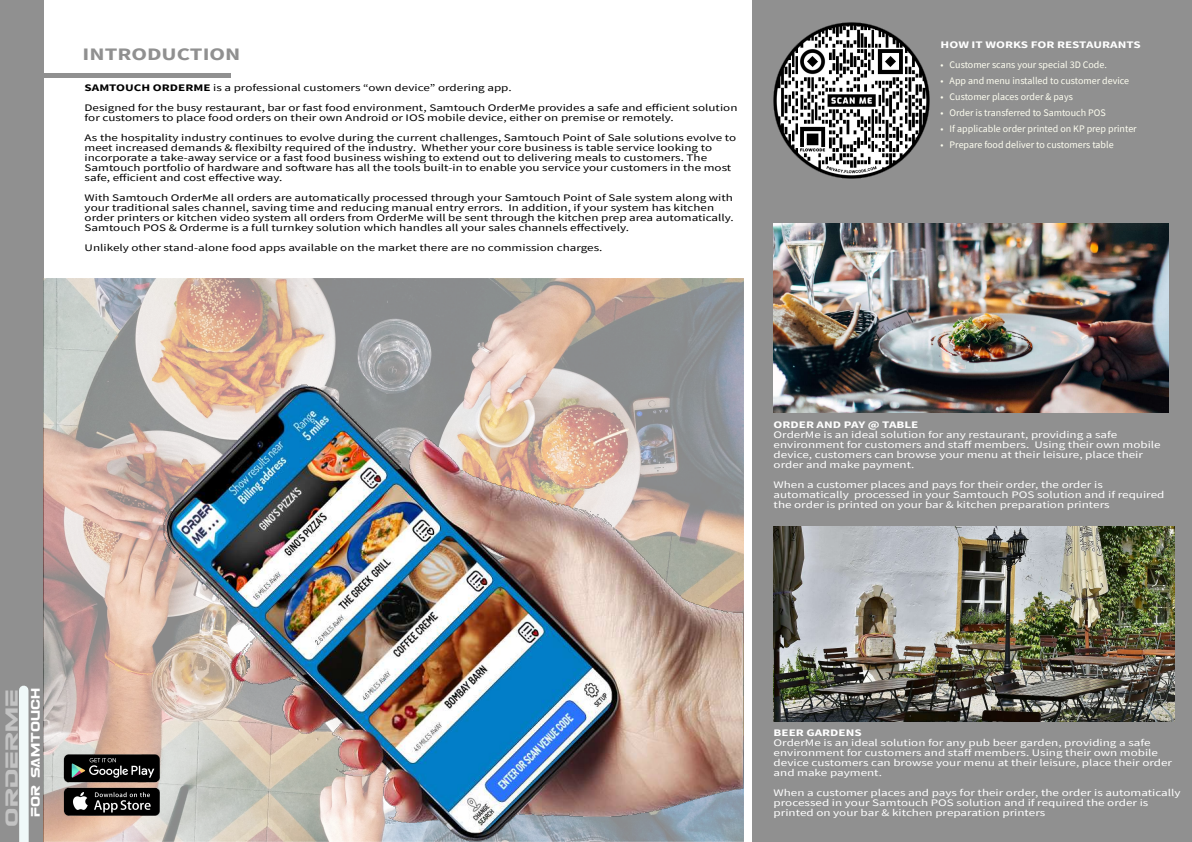
<style>
.page{position:relative;width:1192px;height:842px;background:#fff}
.page>*{position:absolute;margin:0;border:0;box-sizing:border-box;transform-origin:0 0}
.t1{font:17.8px "Eurofighter";color:#c3c3c3;scale:1.31 1}
.t2{font:700 17.5px "Source Sans Pro";color:#909090;scale:1.31 1}
.t3{font:12.65px "Eurofighter Condensed";color:#fff;scale:1.31 1}
.t4{font:10px/10px "Source Sans Pro";color:#000;scale:1.31 1}
.t5{font:10px/10px "Source Sans Pro";color:#fff;scale:1.31 1}
.t6{font:10px "Source Sans Pro";color:#fffff1}
.t7{font:700 10px "Source Sans Pro";color:#fff;scale:1.31 1}
.s1{font-weight:700}
</style>
<div class="page">
<div style="left:0;top:0;width:43px;height:842px;background:#909090"></div>
<svg style="left:19px;top:685px;width:10px;height:157px;background:#eaf2f2"></svg>
<div style="left:753px;top:0;width:439px;height:842px;background:#909090"></div>
<img style="left:773px;top:23px;width:156px;height:156px">
<img style="left:44px;top:279px;width:699px;height:562px">
<img style="left:164px;top:385px;width:580px;height:457px">
<div style="left:2px;top:73px;width:229px;height:5px;background:#909090"></div>
<img style="left:774px;top:223px;width:395px;height:189px">
<img style="left:774px;top:526px;width:400px;height:195px">
<img style="left:61px;top:754px;width:98px;height:62px">
<h2 class="t2" style="left:83px;top:47px;width:122px">INTRODUCTION</h2>
<p class="t4" style="left:85px;top:78px;width:500px;line-height:20px"><span class="s1">SAMTOUCH ORDERME</span> is a professional customers “own device” ordering app.<br>Designed for the busy restaurant, bar or fast food environment, Samtouch OrderMe provides a safe and efficient solution</p>
<p class="t4" style="left:85px;top:108px;width:499px;line-height:20px">for customers to place food orders on their own Android or IOS mobile device, either on premise or remotely.<br>As the hospitality industry continues to evolve during the current challenges, Samtouch Point of Sale solutions evolve to</p>
<p class="t4" style="left:85px;top:143px;width:495px">meet increased demands &amp; flexibilty required of the industry. Whether your core business is table service looking to incorporate a take-away service or a fast food business wishing to extend out to delivering meals to customers. The Samtouch portfolio of hardware and software has all the tools built-in to enable you service your customers in the most safe, efficient and cost effective way.</p>
<p class="t4" style="left:85px;top:193px;width:497px">With Samtouch OrderMe all orders are automatically processed through your Samtouch Point of Sale system along with your traditional sales channel, saving time and reducing manual entry errors. In addition, if your system has kitchen order printers or kitchen video system all orders from OrderMe will be sent through the kitchen prep area automatically.<br>Samtouch POS &amp; Orderme is a full turnkey solution which handles all your sales channels effectively.</p>
<p class="t4" style="left:85px;top:243px;width:397px">Unlikely other stand-alone food apps available on the market there are no commission charges.</p>
<p class="t7" style="left:941px;top:40px;width:154px">HOW IT WORKS FOR RESTAURANTS</p>
<p class="t6" style="left:941px;top:60px;width:168px">• Customer scans your special 3D Code.</p>
<p class="t6" style="left:941px;top:76px;width:190px">• App and menu installed to customer device</p>
<p class="t6" style="left:941px;top:92px;width:134px">• Customer places order &amp; pays</p>
<p class="t6" style="left:941px;top:108px;width:167px">• Order is transferred to Samtouch POS</p>
<p class="t6" style="left:941px;top:124px;width:198px">• If applicable order printed on KP prep printer</p>
<p class="t6" style="left:941px;top:140px;width:175px">• Prepare food deliver to customers table</p>
<p class="t7" style="left:774px;top:420px;width:112px">ORDER AND PAY @ TABLE</p>
<p class="t5" style="left:774px;top:430px;width:297px">OrderMe is an ideal solution for any restaurant, providing a safe environment for customers and staff members. Using their own mobile device, customers can browse your menu at their leisure, place their order and make payment.</p>
<p class="t5" style="left:774px;top:480px;width:300px">When a customer places and pays for their order, the order is automatically processed in your Samtouch POS solution and if required the order is printed on your bar &amp; kitchen preparation printers</p>
<h1 class="t1" style="left:4px;top:827px;width:106px;rotate:-90deg">ORDERME</h1>
<p class="t3" style="left:30px;top:817px;width:100px;rotate:-90deg">FOR SAMTOUCH</p>
<p class="t7" style="left:774px;top:729px;width:69px">BEER GARDENS</p>
<p class="t5" style="left:774px;top:739px;width:306px">OrderMe is an ideal solution for any pub beer garden, providing a safe environment for customers and staff members. Using their own mobile device customers can browse your menu at their leisure, place their order and make payment.</p>
<p class="t5" style="left:774px;top:789px;width:312px">When a customer places and pays for their order, the order is automatically processed in your Samtouch POS solution and if required the order is printed on your bar &amp; kitchen preparation printers</p>
</div>
